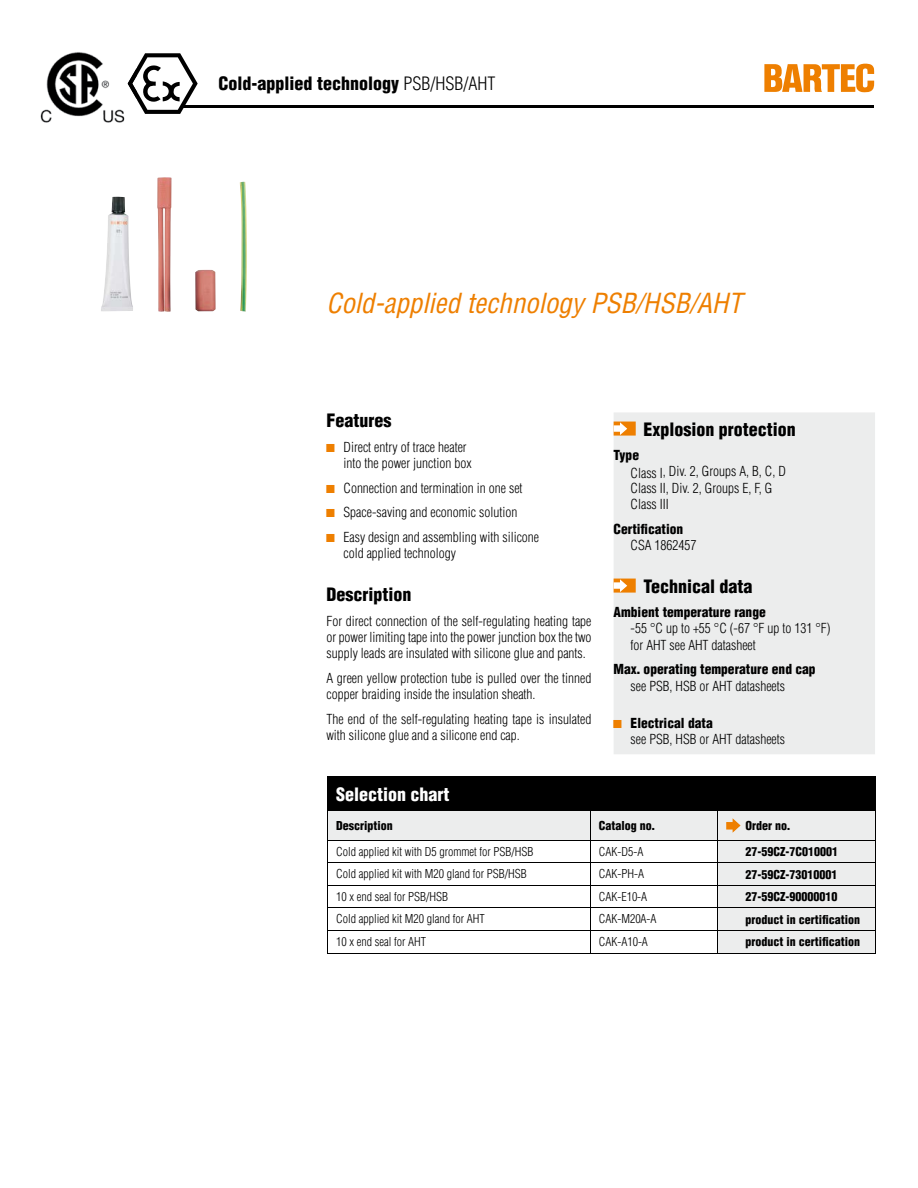
<style>
.page{position:relative;width:918px;height:1188px;background:#fff}
.page>*{position:absolute;margin:0;border:0;box-sizing:border-box;transform-origin:0 0}
.t1{font:italic condensed 27px "Helvetica";color:#ee7f00}
.t2{font:900 condensed 18px "Helvetica";color:#000}
.t3{font:900 condensed 18px "Helvetica";color:#fff}
.t4{font:300 condensed 13.5px/16.2px "Helvetica";color:#000}
.t5{font:900 condensed 13.5px "Helvetica";color:#000}
.t6{font:300 condensed 12px "Helvetica";color:#000}
.t7{font:900 condensed 12px "Helvetica";color:#000}
.s1{font-weight:300}
</style>
<div class="page">
<img style="left:101px;top:197px;width:32px;height:114px">
<img style="left:240px;top:182px;width:7px;height:130px">
<img style="left:195px;top:270px;width:21px;height:41px">
<img style="left:157px;top:177px;width:15px;height:135px">
<div style="left:614px;top:412px;width:261px;height:342px;background:#eceded"></div>
<svg style="left:614px;top:422px;width:22px;height:14px"></svg>
<svg style="left:614px;top:579px;width:22px;height:14px"></svg>
<svg style="left:764px;top:63px;width:110px;height:29px"></svg>
<div style="left:328px;top:777px;width:548px;height:34px;background:#000"></div>
<svg style="left:328px;top:811px;width:547px;height:142px"></svg>
<hr style="left:327px;top:776px;width:263px;height:1px;background:#000">
<hr style="left:327px;top:777px;width:1px;height:33px;background:#000">
<hr style="left:590px;top:776px;width:128px;height:1px;background:#000">
<svg style="left:718px;top:776px;width:23px;height:1px"></svg>
<hr style="left:741px;top:776px;width:135px;height:1px;background:#000">
<hr style="left:327px;top:810px;width:263px;height:1px;background:#000">
<hr style="left:327px;top:840px;width:263px;height:1px;background:#000">
<hr style="left:590px;top:840px;width:128px;height:1px;background:#000">
<hr style="left:327px;top:863px;width:263px;height:1px;background:#000">
<hr style="left:590px;top:863px;width:128px;height:1px;background:#000">
<hr style="left:327px;top:885px;width:263px;height:1px;background:#000">
<hr style="left:590px;top:885px;width:128px;height:1px;background:#000">
<hr style="left:327px;top:908px;width:263px;height:1px;background:#000">
<hr style="left:590px;top:908px;width:128px;height:1px;background:#000">
<hr style="left:327px;top:930px;width:263px;height:1px;background:#000">
<svg style="left:327px;top:811px;width:1px;height:142px"></svg>
<hr style="left:590px;top:930px;width:128px;height:1px;background:#000">
<svg style="left:590px;top:811px;width:1px;height:142px"></svg>
<hr style="left:327px;top:953px;width:263px;height:1px;background:#000">
<hr style="left:590px;top:953px;width:128px;height:1px;background:#000">
<hr style="left:741px;top:840px;width:135px;height:1px;background:#000">
<hr style="left:741px;top:863px;width:135px;height:1px;background:#000">
<hr style="left:741px;top:885px;width:135px;height:1px;background:#000">
<hr style="left:741px;top:908px;width:135px;height:1px;background:#000">
<hr style="left:741px;top:930px;width:135px;height:1px;background:#000">
<svg style="left:875px;top:811px;width:1px;height:142px"></svg>
<hr style="left:741px;top:953px;width:135px;height:1px;background:#000">
<svg style="left:718px;top:811px;width:23px;height:143px;background:#e2dfdb"></svg>
<hr style="left:181px;top:105px;width:693px;height:2px;background:#000">
<svg style="left:137px;top:53px;width:61px;height:61px"></svg>
<img style="left:40px;top:52px;width:97px;height:71px">
<img style="left:128px;top:68px;width:9px;height:31px">
<svg style="left:614px;top:720px;width:8px;height:8px"></svg>
<h2 class="t2" style="left:219px;top:72px;width:279px">Cold-applied technology <span class="s1">PSB/HSB/AHT</span></h2>
<h1 class="t1" style="left:326px;top:286px;width:417px">Cold-applied technology PSB/HSB/AHT</h1>
<h2 class="t2" style="left:326px;top:409px;width:66px">Features</h2>
<p class="t4" style="left:344px;top:439px;width:130px">Direct entry of trace heater into the power junction box</p>
<p class="t4" style="left:344px;top:475px;width:197px;line-height:24.8px">Connection and termination in one set<br>Space-saving and economic solution<br>Easy design and assembling with silicone</p>
<p class="t4" style="left:344px;top:545px;width:114px">cold applied technology</p>
<h2 class="t2" style="left:326px;top:583px;width:86px">Description</h2>
<p class="t4" style="left:326px;top:613px;width:267px;text-align:justify">For direct connection of the self-regulating heating tape or power limiting tape into the power junction box the two supply leads are insulated with silicone glue and pants.</p>
<p class="t4" style="left:326px;top:670px;width:267px">A green yellow protection tube is pulled over the tinned copper braiding inside the insulation sheath.</p>
<p class="t4" style="left:326px;top:711px;width:267px">The end of the self-regulating heating tape is insulated with silicone glue and a silicone end cap.</p>
<h2 class="t2" style="left:643px;top:418px;width:154px">Explosion protection</h2>
<p class="t5" style="left:614px;top:447px;width:27px">Type</p>
<p class="t4" style="left:631px;top:463px;width:157px">Class I, Div. 2, Groups A, B, C, D<br>Class II, Div. 2, Groups E, F, G<br>Class III</p>
<p class="t5" style="left:614px;top:520px;width:71px">Certification</p>
<p class="t4" style="left:631px;top:537px;width:67px">CSA 1862457</p>
<h2 class="t2" style="left:643px;top:575px;width:111px">Technical data</h2>
<p class="t5" style="left:614px;top:604px;width:154px">Ambient temperature range</p>
<p class="t4" style="left:631px;top:620px;width:201px">-55 °C up to +55 °C (-67 °F up to 131 °F) for AHT see AHT datasheet</p>
<p class="t5" style="left:614px;top:661px;width:204px">Max. operating temperature end cap</p>
<p class="t4" style="left:631px;top:677px;width:156px">see PSB, HSB or AHT datasheets</p>
<p class="t5" style="left:631px;top:715px;width:84px">Electrical data</p>
<p class="t4" style="left:631px;top:731px;width:156px">see PSB, HSB or AHT datasheets</p>
<h2 class="t3" style="left:336px;top:783px;width:115px">Selection chart</h2>
<p class="t7" style="left:336px;top:818px;width:58px">Description</p>
<p class="t7" style="left:599px;top:818px;width:58px">Catalog no.</p>
<p class="t7" style="left:745px;top:818px;width:46px">Order no.</p>
<p class="t6" style="left:336px;top:845px;width:199px">Cold applied kit with D5 grommet for PSB/HSB</p>
<p class="t6" style="left:599px;top:845px;width:46px">CAK-D5-A</p>
<p class="t7" style="left:745px;top:844px;width:94px">27-59CZ-7C010001</p>
<p class="t6" style="left:336px;top:867px;width:192px">Cold applied kit with M20 gland for PSB/HSB</p>
<p class="t6" style="left:599px;top:867px;width:47px">CAK-PH-A</p>
<p class="t7" style="left:745px;top:867px;width:93px">27-59CZ-73010001</p>
<p class="t6" style="left:336px;top:890px;width:113px">10 x end seal for PSB/HSB</p>
<p class="t6" style="left:599px;top:890px;width:50px">CAK-E10-A</p>
<p class="t7" style="left:745px;top:889px;width:93px">27-59CZ-90000010</p>
<p class="t6" style="left:336px;top:912px;width:150px">Cold applied kit M20 gland for AHT</p>
<p class="t6" style="left:599px;top:912px;width:59px">CAK-M20A-A</p>
<p class="t7" style="left:745px;top:912px;width:116px">product in certification</p>
<p class="t6" style="left:336px;top:935px;width:91px">10 x end seal for AHT</p>
<p class="t6" style="left:599px;top:935px;width:51px">CAK-A10-A</p>
<p class="t7" style="left:745px;top:934px;width:116px">product in certification</p>
</div>
